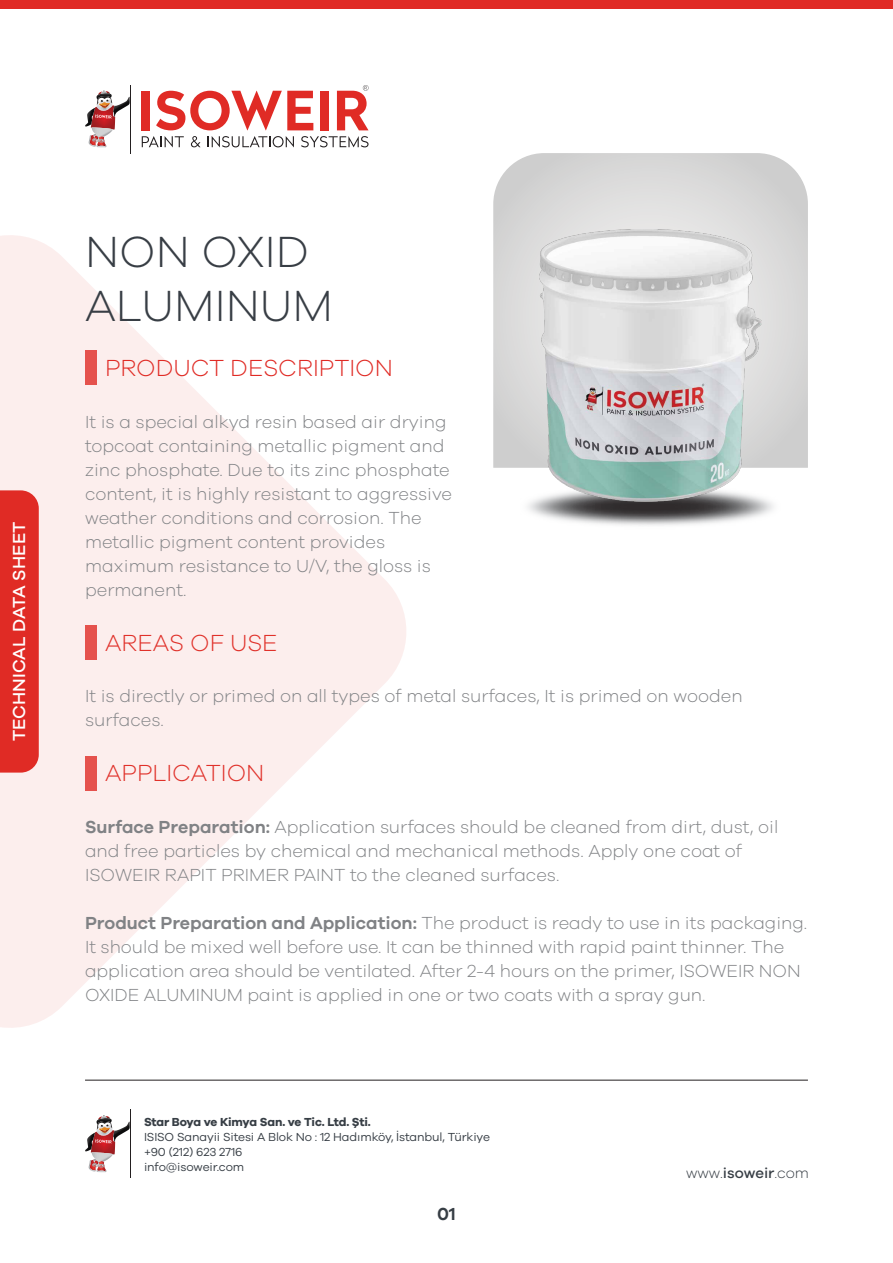
<style>
.page{position:relative;width:893px;height:1263px;background:#fff}
.page>*{position:absolute;margin:0;border:0;box-sizing:border-box;transform-origin:0 0}
.t1{font:300 45px/54px "Galano Grotesque";color:#383e45}
.t2{font:300 24px "Galano Grotesque";color:#e0312a}
.t3{font:300 24px "Galano Grotesque";color:#e02b25}
.t4{font:300 18px/24px "Galano Grotesque";color:#808285}
.t5{font:500 18px "Galano Grotesque";color:#fff}
.t6{font:600 18px "Galano Grotesque";color:#373e45}
.t7{font:300 15px "Galano Grotesque";color:#373e45}
.t8{font:12px/15px "Galano Grotesque";letter-spacing:-.01em;color:#373e45}
.t9{font:700 12px "Galano Grotesque";letter-spacing:-.02em;color:#373e45}
.s1{font-weight:600}
.s2{font-weight:500}
</style>
<div class="page">
<svg style="left:0;top:235px;width:406px;height:793px;fill:#fceeed"></svg>
<div style="left:0;top:490px;width:39px;height:283px;background:#e02b25"></div>
<hr style="left:130px;top:85px;width:1px;height:68px;background:#231f20">
<svg style="left:85px;top:91px;width:45px;height:56px"></svg>
<svg style="left:142px;top:136px;width:42px;height:11px"></svg>
<svg style="left:191px;top:136px;width:10px;height:11px"></svg>
<svg style="left:208px;top:136px;width:86px;height:11px"></svg>
<svg style="left:301px;top:136px;width:68px;height:11px"></svg>
<div style="left:142px;top:91px;width:8px;height:39px;background:#e02b25"></div>
<svg style="left:156px;top:91px;width:157px;height:39px"></svg>
<div style="left:320px;top:91px;width:8px;height:39px;background:#e02b25"></div>
<svg style="left:337px;top:85px;width:32px;height:45px"></svg>
<hr style="left:130px;top:1110px;width:1px;height:68px;background:#231f20">
<svg style="left:85px;top:1115px;width:45px;height:57px"></svg>
<hr style="left:85px;top:1080px;width:723px;height:1px;background:#231f20">
<div style="left:0;top:0;width:893px;height:9px;background:#e02b25"></div>
<img style="left:527px;top:498px;width:247px;height:28px">
<svg style="left:493px;top:153px;width:315px;height:315px;background:#d8d8d8"></svg>
<div style="left:85px;top:351px;width:11px;height:34px;background:#e5524d"></div>
<div style="left:85px;top:625px;width:11px;height:34px;background:#e5524d"></div>
<div style="left:85px;top:756px;width:11px;height:34px;background:#e5524d"></div>
<img style="left:540px;top:230px;width:222px;height:272px">
<p class="t5" style="left:8px;top:741px;width:221px;rotate:-90deg">TECHNICAL DATA SHEET</p>
<h1 class="t1" style="left:85px;top:224px;width:250px">NON OXID<br>ALUMINUM</h1>
<h2 class="t3" style="left:105px;top:354px;width:289px">PRODUCT DESCRIPTION</h2>
<p class="t4" style="left:85px;top:409px;width:369px">It is a special alkyd resin based air drying topcoat containing metallic pigment and zinc phosphate. Due to its zinc phosphate content, it is highly resistant to aggressive weather conditions and corrosion. The metallic pigment content provides maximum resistance to U/V, the gloss is permanent.</p>
<h2 class="t2" style="left:105px;top:628px;width:174px">AREAS OF USE</h2>
<p class="t4" style="left:85px;top:684px;width:659px">It is directly or primed on all types of metal surfaces, It is primed on wooden surfaces.</p>
<h2 class="t2" style="left:105px;top:759px;width:161px">APPLICATION</h2>
<p class="t4" style="left:85px;top:814px;width:695px"><span class="s1">Surface Preparation:</span> Application surfaces should be cleaned from dirt, dust, oil and free particles by chemical and mechanical methods. Apply one coat of<br>ISOWEIR RAPIT PRIMER PAINT to the cleaned surfaces.</p>
<p class="t4" style="left:85px;top:910px;width:724px"><span class="s1">Product Preparation and Application:</span> The product is ready to use in its packaging.<br>It should be mixed well before use. It can be thinned with rapid paint thinner. The application area should be ventilated. After 2-4 hours on the primer, ISOWEIR NON OXIDE ALUMINUM paint is applied in one or two coats with a spray gun.</p>
<p class="t9" style="left:144px;top:1114px;width:228px">Star Boya ve Kimya San. ve Tic. Ltd. Şti.</p>
<p class="t8" style="left:144px;top:1128px;width:347px">ISISO Sanayii Sitesi A Blok No : 12 Hadımköy, İstanbul, Türkiye +90 (212) 623 2716<br>info@isoweir.com</p>
<p class="t6" style="left:437px;top:1203px;width:20px">01</p>
<p class="t7" style="left:686px;top:1164px;width:124px">www.<span class="s2">isoweir</span>.com</p>
</div>
